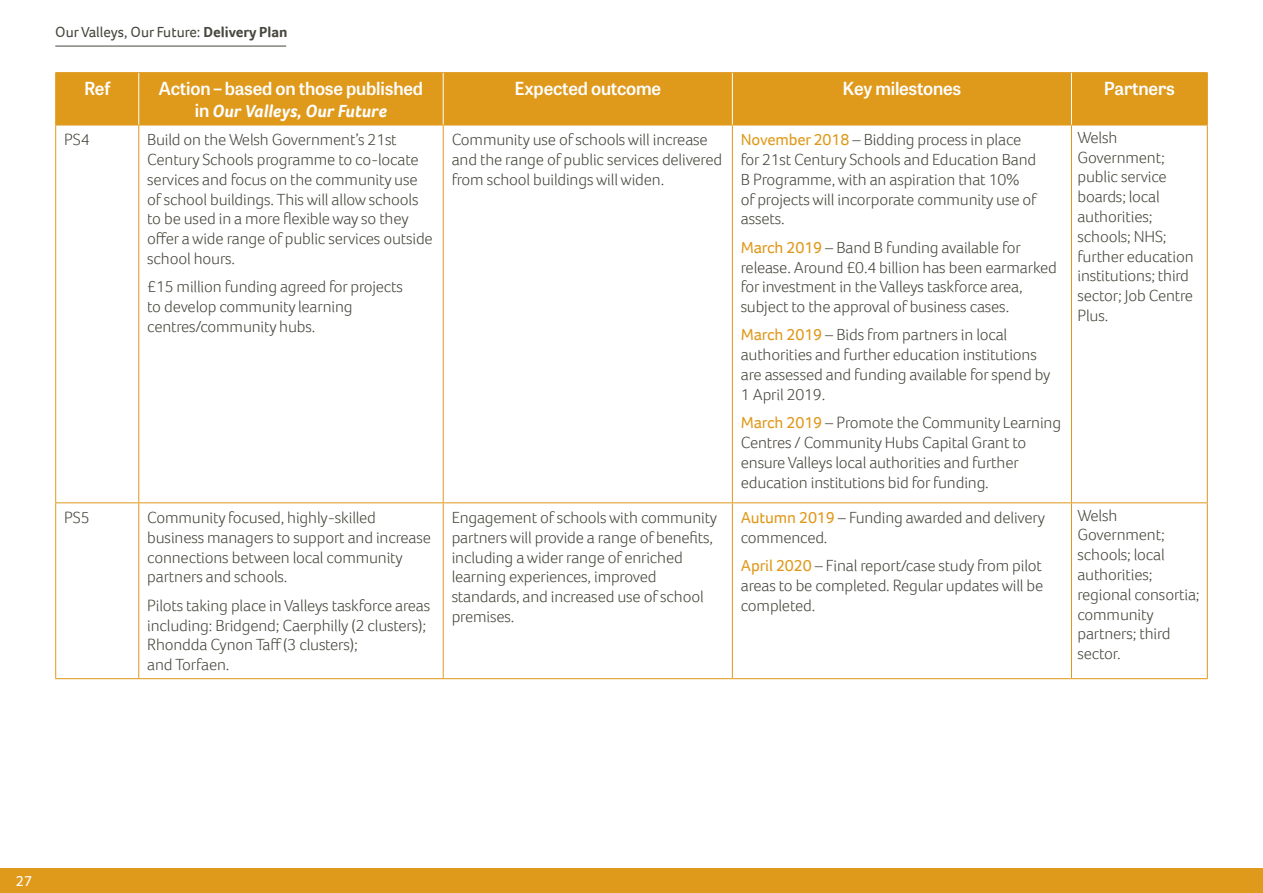
<style>
.page{position:relative;width:1263px;height:893px;background:#fff}
.page>*{position:absolute;margin:0;border:0;box-sizing:border-box;transform-origin:0 0}
.Table_body_text{font:600 18px/21.8px "Tablet Gothic";letter-spacing:-.01em;color:#fff;text-align:center}
.Table_body_text-2{font:300 16.5px/19.8px "Foco";letter-spacing:-.01em;color:#48473d}
.t1{font:15px "Foco";color:#48473d}
.t2{font:15px "Foco";color:#fff}
.s1{font-weight:700}
.s2{font-family:"Foco";font-weight:700;font-style:italic}
.s3{font-weight:400;color:#df991b}
</style>
<div class="page">
<hr style="left:55px;top:46px;width:231px;height:1px;background:#48473d">
<div style="left:0;top:868px;width:1263px;height:25px;background:#df991b"></div>
<div style="left:56px;top:73px;width:1151px;height:52px;background:#df991b"></div>
<hr style="left:55px;top:72px;width:84px;height:1px;background:#df991b">
<hr style="left:55px;top:73px;width:1px;height:52px;background:#df991b">
<hr style="left:139px;top:72px;width:304px;height:1px;background:#df991b">
<hr style="left:443px;top:72px;width:289px;height:1px;background:#df991b">
<hr style="left:732px;top:72px;width:339px;height:1px;background:#df991b">
<hr style="left:1071px;top:72px;width:137px;height:1px;background:#df991b">
<hr style="left:1207px;top:73px;width:1px;height:52px;background:#df991b">
<hr style="left:55px;top:125px;width:84px;height:1px;background:#df991b">
<hr style="left:55px;top:125px;width:1px;height:377px;background:#df991b">
<hr style="left:139px;top:125px;width:304px;height:1px;background:#df991b">
<hr style="left:138px;top:125px;width:1px;height:377px;background:#df991b">
<hr style="left:443px;top:125px;width:289px;height:1px;background:#df991b">
<hr style="left:443px;top:125px;width:1px;height:377px;background:#df991b">
<hr style="left:732px;top:125px;width:339px;height:1px;background:#df991b">
<hr style="left:732px;top:125px;width:1px;height:377px;background:#df991b">
<hr style="left:1071px;top:125px;width:137px;height:1px;background:#df991b">
<hr style="left:1071px;top:125px;width:1px;height:377px;background:#df991b">
<hr style="left:1207px;top:125px;width:1px;height:377px;background:#df991b">
<hr style="left:55px;top:502px;width:84px;height:1px;background:#df991b">
<hr style="left:55px;top:503px;width:1px;height:175px;background:#df991b">
<hr style="left:139px;top:502px;width:304px;height:1px;background:#df991b">
<hr style="left:138px;top:503px;width:1px;height:175px;background:#df991b">
<hr style="left:443px;top:502px;width:289px;height:1px;background:#df991b">
<hr style="left:443px;top:503px;width:1px;height:175px;background:#df991b">
<hr style="left:732px;top:502px;width:339px;height:1px;background:#df991b">
<hr style="left:732px;top:503px;width:1px;height:175px;background:#df991b">
<hr style="left:1071px;top:502px;width:137px;height:1px;background:#df991b">
<hr style="left:1071px;top:503px;width:1px;height:175px;background:#df991b">
<hr style="left:1207px;top:503px;width:1px;height:175px;background:#df991b">
<hr style="left:55px;top:678px;width:84px;height:1px;background:#df991b">
<hr style="left:139px;top:678px;width:304px;height:1px;background:#df991b">
<hr style="left:443px;top:678px;width:289px;height:1px;background:#df991b">
<hr style="left:732px;top:678px;width:339px;height:1px;background:#df991b">
<hr style="left:1071px;top:678px;width:137px;height:1px;background:#df991b">
<hr style="left:138px;top:73px;width:1px;height:52px;background:#fff">
<hr style="left:443px;top:73px;width:1px;height:52px;background:#fff">
<hr style="left:732px;top:73px;width:1px;height:52px;background:#fff">
<hr style="left:1071px;top:73px;width:1px;height:52px;background:#fff">
<p class="t1" style="left:55px;top:22px;width:234px">Our Valleys, Our Future: <span class="s1">Delivery Plan</span></p>
<p class="Table_body_text" style="left:84px;top:77px;width:28px">Ref</p>
<p class="Table_body_text" style="left:159px;top:77px;width:266px">Action – based on those published in <span class="s2">Our Valleys, Our Future</span></p>
<p class="Table_body_text" style="left:514px;top:77px;width:148px">Expected outcome</p>
<p class="Table_body_text" style="left:843px;top:77px;width:120px">Key milestones</p>
<p class="Table_body_text" style="left:1104px;top:77px;width:72px">Partners</p>
<p class="Table_body_text-2" style="left:64px;top:130px;width:27px">PS4</p>
<p class="Table_body_text-2" style="left:147px;top:130px;width:287px">Build on the Welsh Government’s 21st Century Schools programme to co-locate services and focus on the community use of school buildings. This will allow schools to be used in a more flexible way so they offer a wide range of public services outside school hours.</p>
<p class="Table_body_text-2" style="left:147px;top:277px;width:257px">£15 million funding agreed for projects to develop community learning centres/community hubs.</p>
<p class="Table_body_text-2" style="left:1077px;top:127px;width:118px">Welsh<br>Government; public service boards; local authorities; schools; NHS; further education institutions; third sector; Job Centre<br>Plus.</p>
<p class="Table_body_text-2" style="left:452px;top:130px;width:272px">Community use of schools will increase and the range of public services delivered from school buildings will widen.</p>
<p class="Table_body_text-2" style="left:741px;top:130px;width:297px"><span class="s3">November 2018</span> – Bidding process in place for 21st Century Schools and Education Band B Programme, with an aspiration that 10% of projects will incorporate community use of assets.</p>
<p class="Table_body_text-2" style="left:741px;top:237px;width:318px"><span class="s3">March 2019</span> – Band B funding available for release. Around £0.4 billion has been earmarked for investment in the Valleys taskforce area, subject to the approval of business cases.</p>
<p class="Table_body_text-2" style="left:741px;top:325px;width:311px"><span class="s3">March 2019</span> – Bids from partners in local authorities and further education institutions are assessed and funding available for spend by 1 April 2019.</p>
<p class="Table_body_text-2" style="left:741px;top:412px;width:322px"><span class="s3">March 2019</span> – Promote the Community Learning Centres / Community Hubs Capital Grant to ensure Valleys local authorities and further education institutions bid for funding.</p>
<p class="Table_body_text-2" style="left:64px;top:507px;width:27px">PS5</p>
<p class="Table_body_text-2" style="left:147px;top:507px;width:285px">Community focused, highly-skilled business managers to support and increase connections between local community partners and schools.</p>
<p class="Table_body_text-2" style="left:147px;top:595px;width:285px">Pilots taking place in Valleys taskforce areas including: Bridgend; Caerphilly (2 clusters); Rhondda Cynon Taff (3 clusters);<br>and Torfaen.</p>
<p class="Table_body_text-2" style="left:452px;top:507px;width:267px">Engagement of schools with community partners will provide a range of benefits, including a wider range of enriched learning experiences, improved standards, and increased use of school premises.</p>
<p class="Table_body_text-2" style="left:741px;top:507px;width:306px"><span class="s3">Autumn 2019</span> – Funding awarded and delivery commenced.</p>
<p class="Table_body_text-2" style="left:741px;top:555px;width:304px;text-align:justify"><span class="s3">April 2020</span> – Final report/case study from pilot areas to be completed. Regular updates will be completed.</p>
<p class="Table_body_text-2" style="left:1077px;top:505px;width:124px">Welsh<br>Government; schools; local authorities; regional consortia; community partners; third sector.</p>
<p class="t2" style="left:16px;top:871px;width:18px">27</p>
</div>
